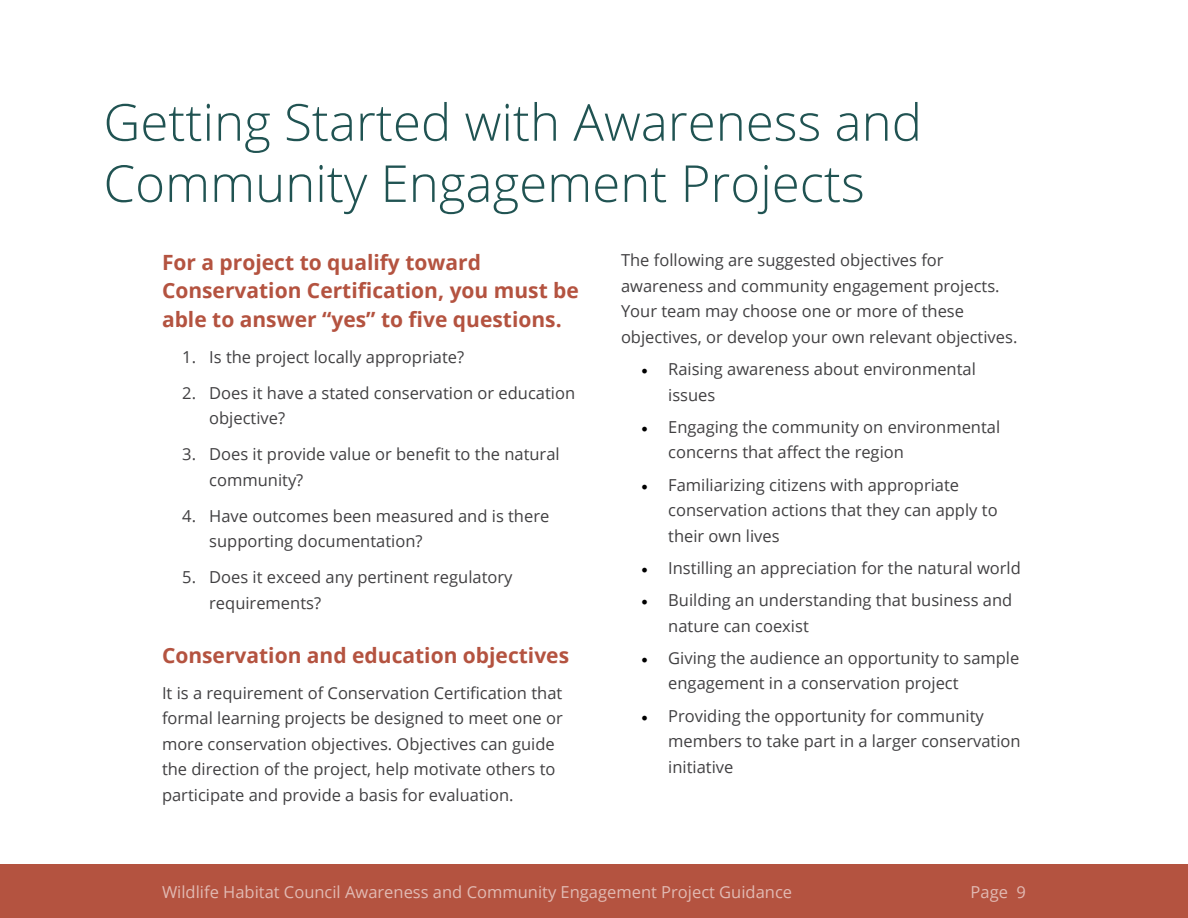
<style>
.page{position:relative;width:1188px;height:918px;background:#fff}
.page>*{position:absolute;margin:0;border:0;box-sizing:border-box;transform-origin:0 0}
.t1{font:300 51px/61.2px "Open Sans";color:#205352}
.t2{font:700 21px/28.5px "Open Sans";color:#b45340}
.t3{font:16.5px/25.5px "Open Sans";color:#414042}
.t4{font:16.5px "Open Sans";color:#e1bab3}
.s1{font-family:"Minion Pro";font-size:18px;color:#000}
</style>
<div class="page">
<div style="left:0;top:864px;width:1188px;height:54px;background:#b45340"></div>
<h1 class="t1" style="left:104px;top:97px;width:820px">Getting Started with Awareness and<br>Community Engagement Projects</h1>
<p class="t2" style="left:162px;top:250px;width:419px">For a project to qualify toward<br>Conservation Certification, you must be able to answer “yes” to five questions.</p>
<p class="t3" style="left:182px;top:346px;width:284px">1. Is the project locally appropriate?</p>
<p class="t3" style="left:209px;top:382px;width:367px;text-indent:-27px">2. Does it have a stated conservation or education objective?</p>
<p class="t3" style="left:209px;top:443px;width:352px;text-indent:-27px">3. Does it provide value or benefit to the natural community?</p>
<p class="t3" style="left:209px;top:505px;width:342px;text-indent:-27px">4. Have outcomes been measured and is there supporting documentation?</p>
<p class="t3" style="left:209px;top:566px;width:305px;text-indent:-27px">5. Does it exceed any pertinent regulatory requirements?</p>
<p class="t2" style="left:162px;top:643px;width:409px">Conservation and education objectives</p>
<p class="t3" style="left:162px;top:680px;width:402px">It is a requirement of Conservation Certification that formal learning projects be designed to meet one or more conservation objectives. Objectives can guide the direction of the project, help motivate others to participate and provide a basis for evaluation.</p>
<p class="t3" style="left:621px;top:249px;width:398px">The following are suggested objectives for awareness and community engagement projects.<br>Your team may choose one or more of these objectives, or develop your own relevant objectives.</p>
<p class="t3" style="left:668px;top:358px;width:309px;text-indent:-27px"><span class="s1">•</span> Raising awareness about environmental issues</p>
<p class="t3" style="left:668px;top:416px;width:334px;text-indent:-27px"><span class="s1">•</span> Engaging the community on environmental concerns that affect the region</p>
<p class="t3" style="left:668px;top:474px;width:331px;text-indent:-27px"><span class="s1">•</span> Familiarizing citizens with appropriate conservation actions that they can apply to their own lives</p>
<p class="t3" style="left:641px;top:557px;width:381px"><span class="s1">•</span> Instilling an appreciation for the natural world</p>
<p class="t3" style="left:668px;top:589px;width:346px;text-indent:-27px"><span class="s1">•</span> Building an understanding that business and nature can coexist</p>
<p class="t3" style="left:668px;top:647px;width:353px;text-indent:-27px"><span class="s1">•</span> Giving the audience an opportunity to sample engagement in a conservation project</p>
<p class="t3" style="left:668px;top:705px;width:354px;text-indent:-27px"><span class="s1">•</span> Providing the opportunity for community members to take part in a larger conservation initiative</p>
<p class="t4" style="left:162px;top:886px;width:632px">Wildlife Habitat Council Awareness and Community Engagement Project Guidance</p>
<p class="t4" style="left:971px;top:886px;width:57px">Page 9</p>
</div>
